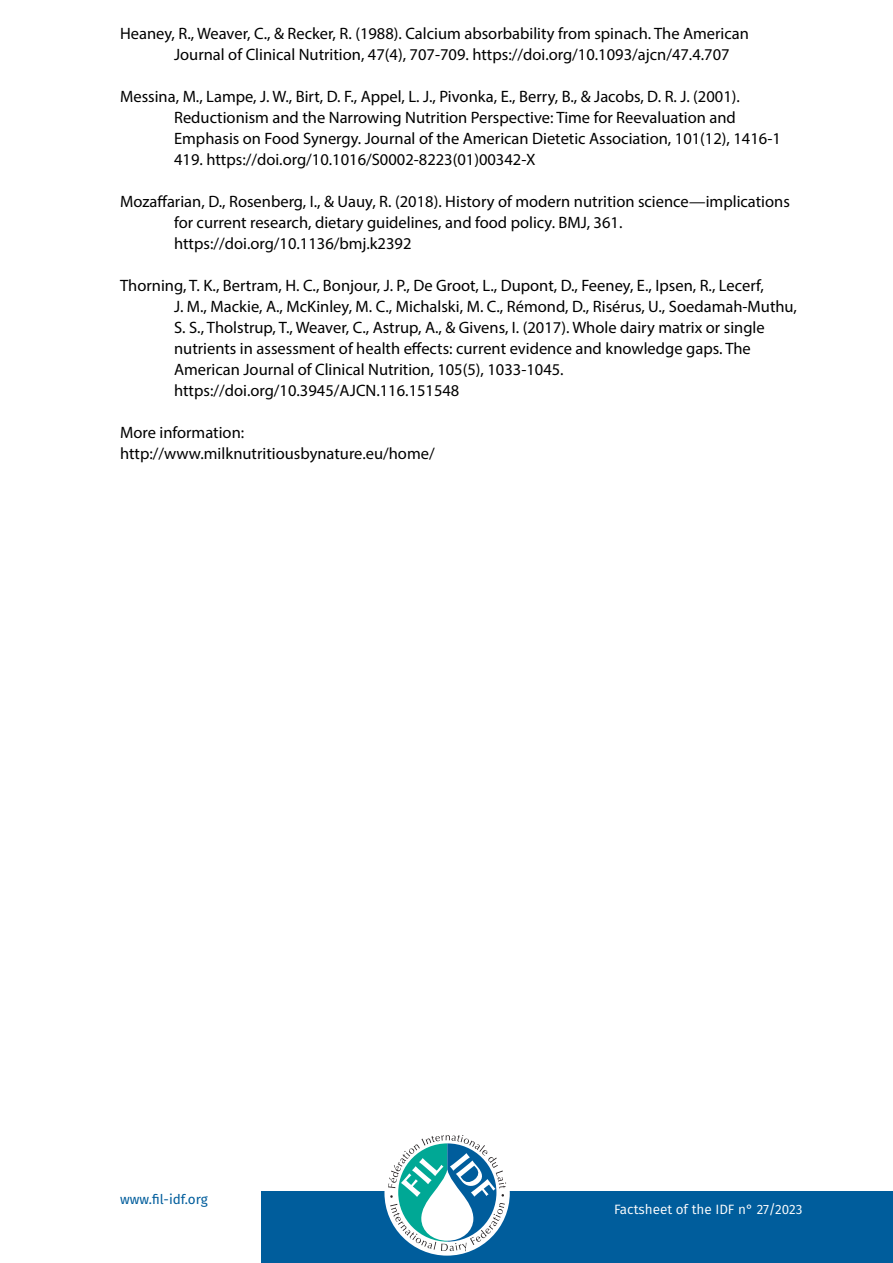
<style>
.page{position:relative;width:893px;height:1263px;background:#fff}
.page>*{position:absolute;margin:0;border:0;box-sizing:border-box;transform-origin:0 0}
.t1{font:16.5px/21px "Myriad Pro";color:#000}
.t2{font:13.5px "Fira Sans";color:#fff}
.t3{font:13.5px "Fira Sans";color:#005d9c}
</style>
<div class="page">
<div style="left:261px;top:1191px;width:632px;height:72px;background:#005d9c"></div>
<div style="left:384px;top:1130px;width:126px;height:125px;background:#fff;border-radius:50%"></div>
<svg style="left:388px;top:1135px;width:118px;height:116px"></svg>
<p class="t1" style="left:174px;top:23px;width:576px;text-indent:-54px">Heaney, R., Weaver, C., &amp; Recker, R. (1988). Calcium absorbability from spinach. The American<br>Journal of Clinical Nutrition, 47(4), 707-709. https://doi.org/10.1093/ajcn/47.4.707</p>
<p class="t1" style="left:174px;top:86px;width:608px;text-indent:-54px">Messina, M., Lampe, J. W., Birt, D. F., Appel, L. J., Pivonka, E., Berry, B., &amp; Jacobs, D. R. J. (2001).<br>Reductionism and the Narrowing Nutrition Perspective: Time for Reevaluation and Emphasis on Food Synergy. Journal of the American Dietetic Association, 101(12), 1416-1<br>419. https://doi.org/10.1016/S0002-8223(01)00342-X</p>
<p class="t1" style="left:174px;top:191px;width:617px;text-indent:-54px">Mozaffarian, D., Rosenberg, I., &amp; Uauy, R. (2018). History of modern nutrition science—implications for current research, dietary guidelines, and food policy. BMJ, 361. https://doi.org/10.1136/bmj.k2392</p>
<p class="t1" style="left:174px;top:275px;width:624px;text-indent:-54px">Thorning, T. K., Bertram, H. C., Bonjour, J. P., De Groot, L., Dupont, D., Feeney, E., Ipsen, R., Lecerf,<br>J. M., Mackie, A., McKinley, M. C., Michalski, M. C., Rémond, D., Risérus, U., Soedamah-Muthu, S. S., Tholstrup, T., Weaver, C., Astrup, A., &amp; Givens, I. (2017). Whole dairy matrix or single nutrients in assessment of health effects: current evidence and knowledge gaps. The American Journal of Clinical Nutrition, 105(5), 1033-1045. https://doi.org/10.3945/AJCN.116.151548</p>
<p class="t1" style="left:120px;top:422px;width:316px">More information: http://www.milknutritiousbynature.eu/home/</p>
<p class="t3" style="left:120px;top:1189px;width:89px">www.fil-idf.org</p>
<p class="t2" style="left:614px;top:1199px;width:190px">Factsheet of the IDF n° 27/2023</p>
</div>
